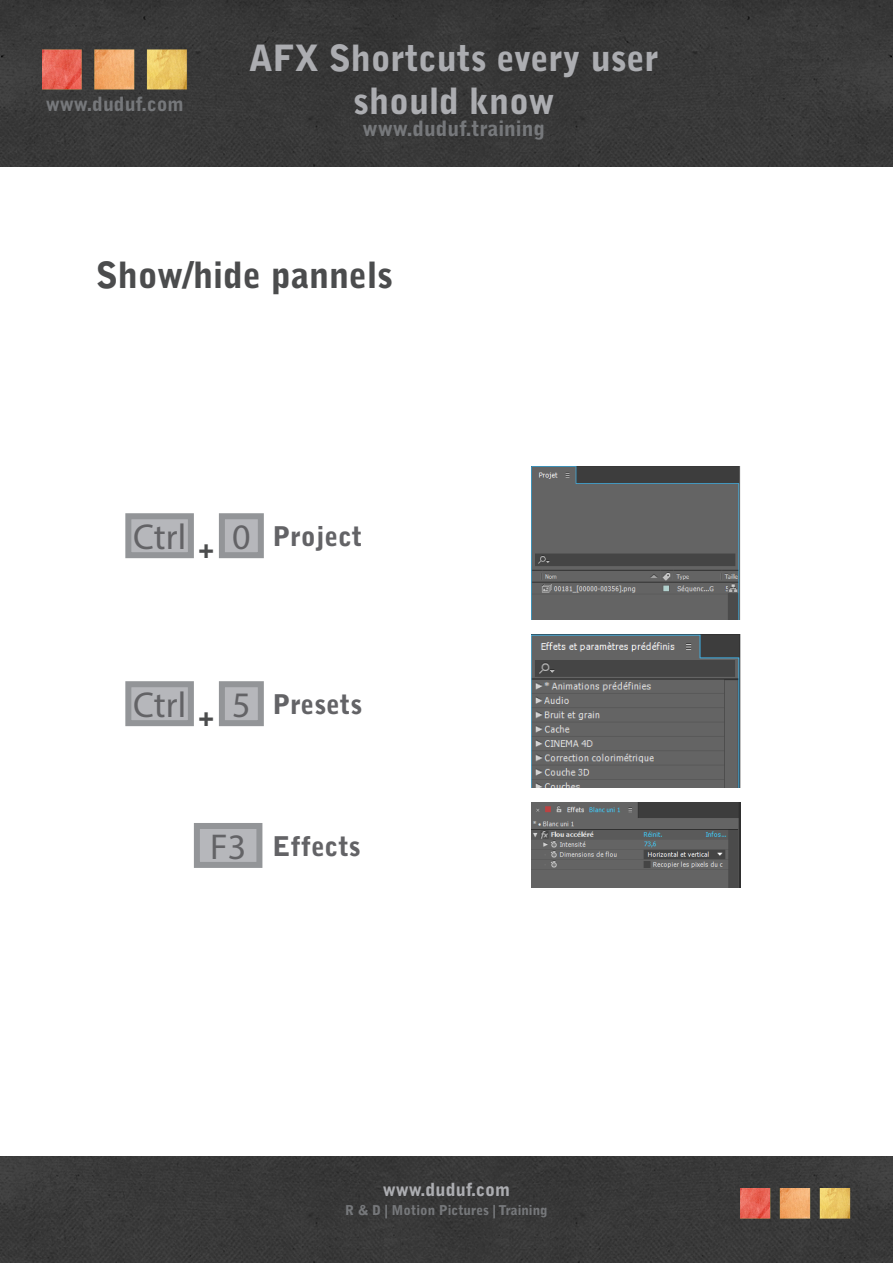
<style>
.page{position:relative;width:893px;height:1263px;background:#fff}
.page>*{position:absolute;margin:0;border:0;box-sizing:border-box;transform-origin:0 0}
.t1{font:900 36px/43.2px "Bell Gothic Std";color:#acadb1;text-align:center}
.t2{font:900 36px "Bell Gothic Std";color:#4b4c4d}
.t3{font:36px "Myriad Pro";color:#636366}
.t4{font:900 27px "Bell Gothic Std";color:#636366}
.t5{font:900 27px "Bell Gothic Std";color:#4b4c4d}
.t6{font:900 21px "Bell Gothic Std";color:#76787b}
.t7{font:900 19.5px "Bell Gothic Std";color:#76787b}
.t8{font:900 18px "Bell Gothic Std";color:#acadb1}
.t9{font:900 13.5px "Bell Gothic Std";color:#76787b}
</style>
<div class="page">
<div style="left:0;top:0;width:893px;height:167px;background:#383838"></div>
<div style="left:0;top:1157px;width:893px;height:106px;background:#383838"></div>
<img style="left:43px;top:50px;width:144px;height:40px">
<img style="left:740px;top:1188px;width:110px;height:31px">
<div style="left:128px;top:516px;width:63px;height:39px;background:#b6b7bb"></div>
<div style="left:125px;top:513px;width:69px;height:45px;border:6px solid #939598"></div>
<div style="left:128px;top:684px;width:63px;height:39px;background:#b6b7bb"></div>
<div style="left:125px;top:681px;width:69px;height:45px;border:6px solid #939598"></div>
<div style="left:197px;top:826px;width:62px;height:39px;background:#b6b7bb"></div>
<div style="left:194px;top:823px;width:68px;height:45px;border:6px solid #939598"></div>
<div style="left:222px;top:516px;width:39px;height:39px;background:#b6b7bb"></div>
<div style="left:219px;top:513px;width:45px;height:45px;border:6px solid #939598"></div>
<div style="left:222px;top:684px;width:39px;height:39px;background:#b6b7bb"></div>
<div style="left:219px;top:681px;width:45px;height:45px;border:6px solid #939598"></div>
<img style="left:532px;top:467px;width:208px;height:152px">
<img style="left:532px;top:635px;width:208px;height:152px">
<img style="left:532px;top:803px;width:208px;height:84px">
<p class="t7" style="left:46px;top:92px;width:140px">www.duduf.com</p>
<p class="t1" style="left:249px;top:37px;width:411px">AFX Shortcuts every user should know</p>
<p class="t6" style="left:362px;top:116px;width:184px">www.duduf.training</p>
<p class="t2" style="left:96px;top:254px;width:299px">Show/hide pannels</p>
<p class="t3" style="left:133px;top:515px;width:55px">Ctrl</p>
<p class="t5" style="left:198px;top:533px;width:18px">+</p>
<p class="t3" style="left:232px;top:515px;width:20px">0</p>
<p class="t4" style="left:272px;top:521px;width:92px">Project</p>
<p class="t3" style="left:133px;top:683px;width:55px">Ctrl</p>
<p class="t5" style="left:198px;top:701px;width:18px">+</p>
<p class="t3" style="left:232px;top:683px;width:20px">5</p>
<p class="t4" style="left:272px;top:688px;width:91px">Presets</p>
<p class="t3" style="left:210px;top:825px;width:37px">F3</p>
<p class="t4" style="left:272px;top:830px;width:90px">Effects</p>
<p class="t8" style="left:383px;top:1179px;width:129px">www.duduf.com</p>
<p class="t9" style="left:345px;top:1203px;width:204px">R &amp; D | Motion Pictures | Training</p>
</div>
